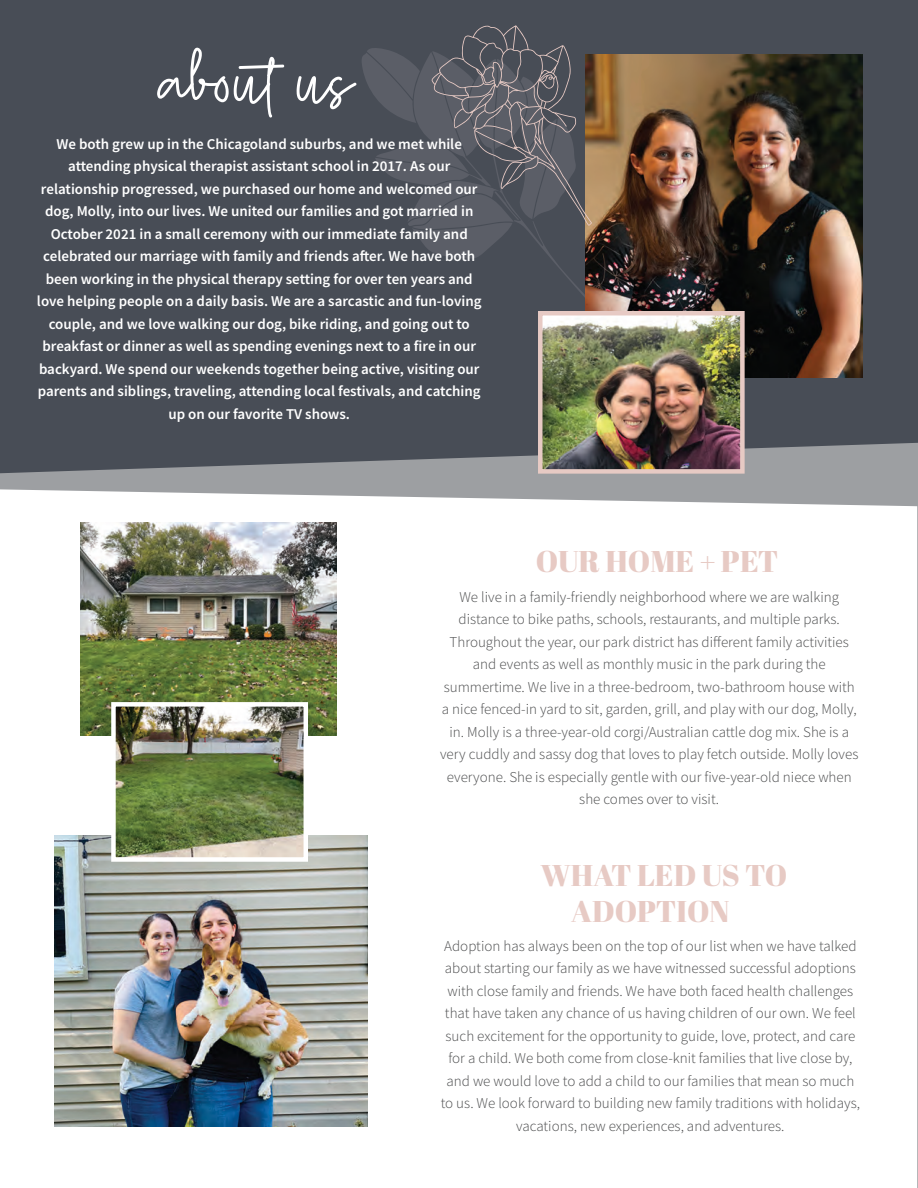
<style>
.page{position:relative;width:918px;height:1188px;background:#fff}
.page>*{position:absolute;margin:0;border:0;box-sizing:border-box;transform-origin:0 0}
.t1{font:66px "Callien Pooh";color:#fff}
.t2{font:30px/36px "Abril Fatface";color:#e7cac4}
.t3{font:300 15px/22.5px "Source Sans Pro";color:#4b4c4d;text-align:center}
.t4{font:600 15px/22.5px "Source Sans Pro";color:#fff;text-align:center}
</style>
<div class="page">
<svg style="left:0;top:473px;width:917px;height:33px;fill:#9d9fa2"></svg>
<svg style="left:917px;top:473px;width:1px;height:715px"></svg>
<div style="left:0;top:0;width:918px;height:473px;background:#484d56"></div>
<img style="left:80px;top:523px;width:257px;height:212px">
<img style="left:54px;top:836px;width:314px;height:290px">
<img style="left:116px;top:707px;width:187px;height:150px">
<div style="left:111px;top:702px;width:197px;height:160px;border:4px solid #fff"></div>
<svg style="left:362px;top:48px;width:270px;height:299px;background:#4c5059"></svg>
<img style="left:585px;top:54px;width:277px;height:323px">
<img style="left:543px;top:316px;width:197px;height:153px">
<div style="left:538px;top:311px;width:207px;height:163px;border:4px solid #e7cac4"></div>
<svg style="left:431px;top:25px;width:161px;height:201px;background:#5c5c63"></svg>
<h1 class="t1" style="left:162px;top:43px;width:194px">aboutus</h1>
<p class="t4" style="left:37px;top:133px;width:446px">We both grew up in the Chicagoland suburbs, and we met while attending physical therapist assistant school in 2017. As our relationship progressed, we purchased our home and welcomed our dog, Molly, into our lives. We united our families and got married in October 2021 in a small ceremony with our immediate family and celebrated our marriage with family and friends after. We have both been working in the physical therapy setting for over ten years and love helping people on a daily basis. We are a sarcastic and fun-loving couple, and we love walking our dog, bike riding, and going out to breakfast or dinner as well as spending evenings next to a fire in our backyard. We spend our weekends together being active, visiting our parents and siblings, traveling, attending local festivals, and catching up on our favorite TV shows.</p>
<h2 class="t2" style="left:536px;top:543px;width:244px">OUR HOME + PET</h2>
<p class="t3" style="left:440px;top:585px;width:420px">We live in a family-friendly neighborhood where we are walking distance to bike paths, schools, restaurants, and multiple parks.<br>Throughout the year, our park district has different family activities and events as well as monthly music in the park during the summertime. We live in a three-bedroom, two-bathroom house with a nice fenced-in yard to sit, garden, grill, and play with our dog, Molly, in. Molly is a three-year-old corgi/Australian cattle dog mix. She is a very cuddly and sassy dog that loves to play fetch outside. Molly loves everyone. She is especially gentle with our five-year-old niece when she comes over to visit.</p>
<h2 class="t2" style="left:571px;top:856px;width:218px;text-indent:-31px">WHAT LED US TO<br>ADOPTION</h2>
<p class="t3" style="left:441px;top:935px;width:421px">Adoption has always been on the top of our list when we have talked about starting our family as we have witnessed successful adoptions with close family and friends. We have both faced health challenges that have taken any chance of us having children of our own. We feel such excitement for the opportunity to guide, love, protect, and care for a child. We both come from close-knit families that live close by, and we would love to add a child to our families that mean so much to us. We look forward to building new family traditions with holidays, vacations, new experiences, and adventures.</p>
</div>
